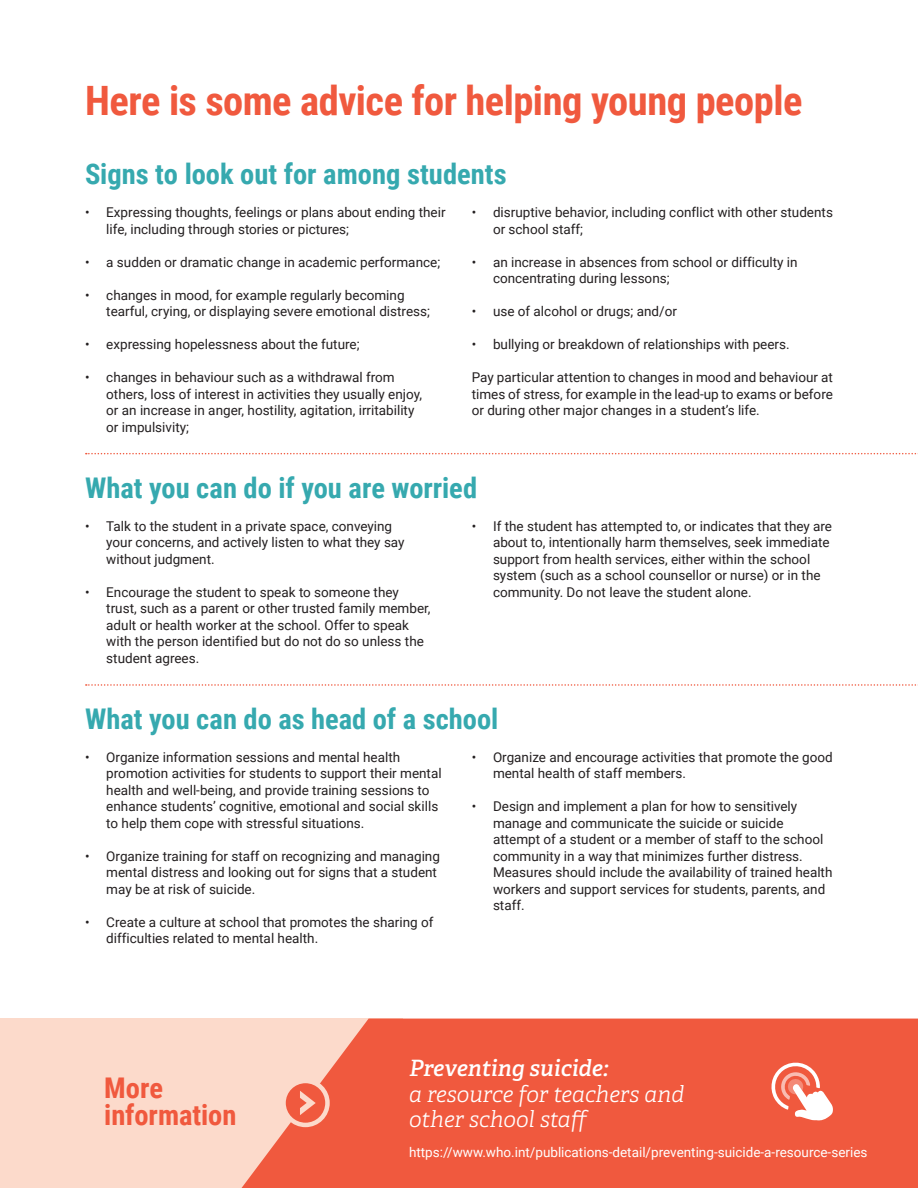
<style>
.page{position:relative;width:918px;height:1188px;background:#fff}
.page>*{position:absolute;margin:0;border:0;box-sizing:border-box;transform-origin:0 0}
.TITLE_1{font:700 40.5px "Roboto Condensed";letter-spacing:-.015em;color:#f0593e}
.TITLE_2{font:700 28.5px "Roboto Condensed";color:#36a9af}
.TITLE_2-2{font:700 28.5px/27px "Roboto Condensed";color:#f0593e}
.Subtitle{font:italic 300 22.5px/25.5px "Adelle CYR";color:#fff}
.BODY_TEXT{font:13.5px/16.5px "Roboto";color:#231f20}
.BODY_TEXT-2{font:13.5px "Roboto";color:#fff}
.s1{font-weight:600}
</style>
<div class="page">
<div style="left:0;top:1019px;width:403px;height:169px;background:#fcdacb"></div>
<svg style="left:242px;top:1019px;width:676px;height:169px;background:#f1644a"></svg>
<svg style="left:86px;top:453px;width:832px;height:1px"></svg>
<svg style="left:86px;top:684px;width:832px;height:2px"></svg>
<svg style="left:769px;top:1059px;width:64px;height:62px"></svg>
<svg style="left:284px;top:1081px;width:43px;height:44px"></svg>
<div style="left:281px;top:1079px;width:49px;height:48px;border:4px solid #fcdacb;border-radius:50%"></div>
<svg style="left:300px;top:1091px;width:16px;height:24px"></svg>
<p class="TITLE_1" style="left:85px;top:73px;width:719px">Here is some advice for helping young people</p>
<p class="TITLE_2" style="left:85px;top:154px;width:423px">Signs to look out for among students</p>
<p class="BODY_TEXT" style="left:106px;top:203px;width:341px;text-indent:-21px">• Expressing thoughts, feelings or plans about ending their life, including through stories or pictures;</p>
<p class="BODY_TEXT" style="left:85px;top:253px;width:357px">• a sudden or dramatic change in academic performance;</p>
<p class="BODY_TEXT" style="left:106px;top:286px;width:325px;text-indent:-21px">• changes in mood, for example regularly becoming tearful, crying, or displaying severe emotional distress;</p>
<p class="BODY_TEXT" style="left:85px;top:335px;width:276px">• expressing hopelessness about the future;</p>
<p class="BODY_TEXT" style="left:106px;top:368px;width:317px;text-indent:-21px">• changes in behaviour such as a withdrawal from others, loss of interest in activities they usually enjoy, or an increase in anger, hostility, agitation, irritability or impulsivity;</p>
<p class="BODY_TEXT" style="left:493px;top:203px;width:341px;text-indent:-21px">• disruptive behavior, including conflict with other students or school staff;</p>
<p class="BODY_TEXT" style="left:493px;top:253px;width:306px;text-indent:-21px">• an increase in absences from school or difficulty in concentrating during lessons;</p>
<p class="BODY_TEXT" style="left:472px;top:302px;width:207px">• use of alcohol or drugs; and/or</p>
<p class="BODY_TEXT" style="left:472px;top:335px;width:319px">• bullying or breakdown of relationships with peers.</p>
<p class="BODY_TEXT" style="left:472px;top:368px;width:363px;text-align:justify">Pay particular attention to changes in mood and behaviour at times of stress, for example in the lead-up to exams or before or during other major changes in a student’s life.</p>
<p class="TITLE_2" style="left:85px;top:467px;width:394px">What you can do if you are worried</p>
<p class="BODY_TEXT" style="left:106px;top:517px;width:300px;text-indent:-21px">• Talk to the student in a private space, conveying your concerns, and actively listen to what they say without judgment.</p>
<p class="BODY_TEXT" style="left:106px;top:583px;width:326px;text-indent:-21px">• Encourage the student to speak to someone they trust, such as a parent or other trusted family member, adult or health worker at the school. Offer to speak with the person identified but do not do so unless the student agrees.</p>
<p class="BODY_TEXT" style="left:493px;top:517px;width:341px;text-indent:-21px">• If the student has attempted to, or indicates that they are about to, intentionally harm themselves, seek immediate support from health services, either within the school system (such as a school counsellor or nurse) or in the community. Do not leave the student alone.</p>
<p class="TITLE_2" style="left:85px;top:698px;width:415px">What you can do as head of a school</p>
<p class="BODY_TEXT" style="left:106px;top:748px;width:337px;text-indent:-21px">• Organize information sessions and mental health promotion activities for students to support their mental health and well-being, and provide training sessions to enhance students’ cognitive, emotional and social skills to help them cope with stressful situations.</p>
<p class="BODY_TEXT" style="left:106px;top:847px;width:335px;text-indent:-21px">• Organize training for staff on recognizing and managing mental distress and looking out for signs that a student may be at risk of suicide.</p>
<p class="BODY_TEXT" style="left:106px;top:913px;width:329px;text-indent:-21px">• Create a culture at school that promotes the sharing of difficulties related to mental health.</p>
<p class="BODY_TEXT" style="left:493px;top:748px;width:341px;text-indent:-21px">• Organize and encourage activities that promote the good mental health of staff members.</p>
<p class="BODY_TEXT" style="left:493px;top:797px;width:341px;text-indent:-21px">• Design and implement a plan for how to sensitively manage and communicate the suicide or suicide attempt of a student or a member of staff to the school community in a way that minimizes further distress.<br>Measures should include the availability of trained health workers and support services for students, parents, and staff.</p>
<p class="TITLE_2-2" style="left:104px;top:1073px;width:134px">More information</p>
<p class="Subtitle" style="left:409px;top:1055px;width:277px"><span class="s1">Preventing suicide:<br></span>a resource for teachers and other school staff</p>
<p class="BODY_TEXT-2" style="left:409px;top:1143px;width:460px">https://www.who.int/publications-detail/preventing-suicide-a-resource-series</p>
</div>
